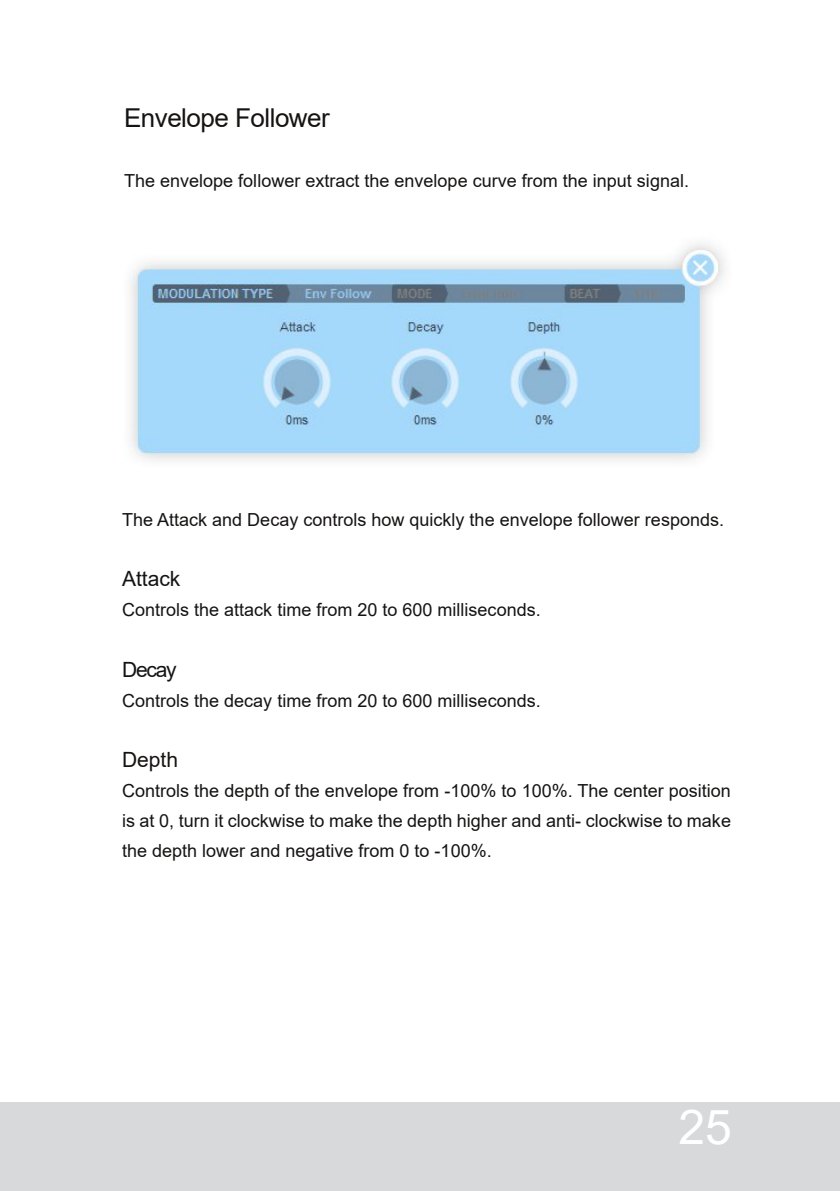
<style>
.page{position:relative;width:840px;height:1191px;background:#fff}
.page>*{position:absolute;margin:0;border:0;box-sizing:border-box;transform-origin:0 0}
.t1{font:48px "Arial";color:#fff}
.t2{font:26px "Arial";letter-spacing:-.02em;color:#161413}
.t3{font:21px "Arial";color:#161413}
.t4{font:18px/30px "Arial";color:#161413;text-align:justify}
</style>
<div class="page">
<div style="left:0;top:1102px;width:839px;height:89px;background:#d8d9da"></div>
<img style="left:127px;top:244px;width:599px;height:217px">
<h2 class="t2" style="left:124px;top:108px;width:207px">Envelope Follower</h2>
<p class="t4" style="left:124px;top:167px;width:566px">The envelope follower extract the envelope curve from the input signal.</p>
<p class="t4" style="left:122px;top:507px;width:603px">The Attack and Decay controls how quickly the envelope follower responds.</p>
<p class="t3" style="left:122px;top:571px;width:60px">Attack</p>
<p class="t4" style="left:122px;top:597px;width:420px">Controls the attack time from 20 to 600 milliseconds.</p>
<p class="t3" style="left:122px;top:661px;width:56px">Decay</p>
<p class="t4" style="left:122px;top:687px;width:420px">Controls the decay time from 20 to 600 milliseconds.</p>
<p class="t3" style="left:122px;top:751px;width:58px">Depth</p>
<p class="t4" style="left:122px;top:777px;width:610px">Controls the depth of the envelope from -100% to 100%. The center position is at 0, turn it clockwise to make the depth higher and anti- clockwise to make the depth lower and negative from 0 to -100%.</p>
<h1 class="t1" style="left:678px;top:1108px;width:55px">25</h1>
</div>
